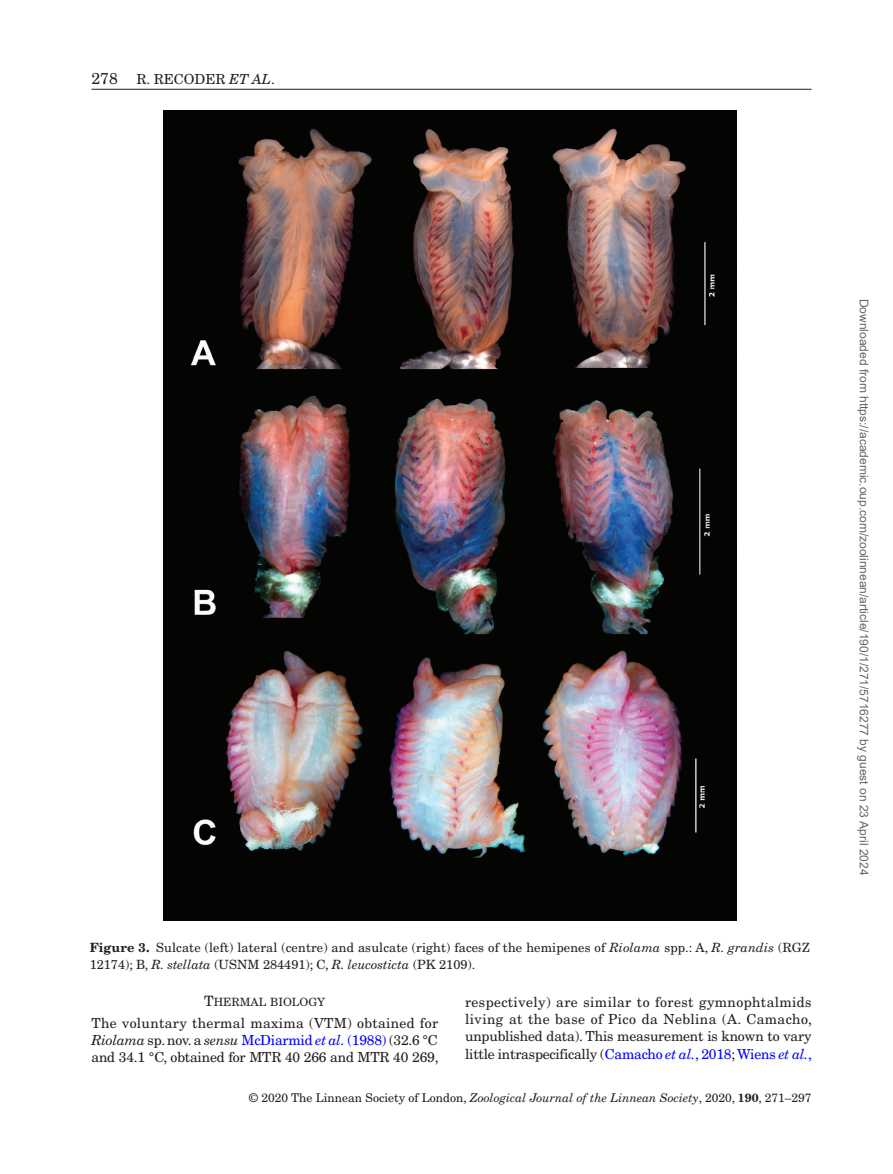
<style>
.page{position:relative;width:893px;height:1174px;background:#fff}
.page>*{position:absolute;margin:0;border:0;box-sizing:border-box;transform-origin:0 0}
.t1{font:13.8px/17.2px "New Century Schlbk";letter-spacing:-.015em;color:#231f20;text-align:justify}
.t2{font:12.75px/16.5px "New Century Schlbk";letter-spacing:.01em;color:#231f20}
.t3{font:12px "Arial";color:#666}
.t4{font:12px "New Century Schlbk";color:#231f20}
.t5{font:11.4px "New Century Schlbk Roman SC800";color:#231f20}
.s1{font-size:15.75px}
.s2{font-style:italic}
.s3{font-weight:700}
.s4{font-size:14.25px}
.s5{color:#00f}
.s6{font-style:italic;color:#00f}
</style>
<div class="page">
<hr style="left:92px;top:89px;width:720px;height:1px;background:#231f20">
<img style="left:163px;top:110px;width:573px;height:810px">
<p class="t1" style="left:92px;top:70px;width:185px"><span class="s1">278</span> R. RECODER <span class="s2">ET AL</span>.</p>
<p class="t2" style="left:90px;top:939px;width:722px"><span class="s3">Figure 3.</span> Sulcate (left) lateral (centre) and asulcate (right) faces of the hemipenes of <span class="s2">Riolama</span> spp.: A, <span class="s2">R. grandis</span> (RGZ<br>12174); B, <span class="s2">R. stellata</span> (USNM 284491); C, <span class="s2">R. leucosticta</span> (PK 2109).</p>
<p class="t5" style="left:204px;top:995px;width:123px"><span class="s4">T</span>HERMAL BIOLOGY</p>
<p class="t1" style="left:92px;top:1014px;width:349px">The voluntary thermal maxima (VTM) obtained for <span class="s2">Riolama</span> sp. nov. a <span class="s2">sensu</span> <span class="s5">McDiarmid</span> <span class="s6">et al.</span> <span class="s5">(1988)</span> (32.6 °C and 34.1 °C, obtained for MTR 40 266 and MTR 40 269,</p>
<p class="t1" style="left:465px;top:993px;width:349px">respectively) are similar to forest gymnophtalmids living at the base of Pico da Neblina (A. Camacho, unpublished data). This measurement is known to vary little intraspecifically (<span class="s5">Camacho</span> <span class="s6">et al.</span><span class="s5">, 2018</span>; <span class="s5">Wiens</span> <span class="s6">et al.</span><span class="s5">,</span></p>
<p class="t4" style="left:249px;top:1090px;width:564px">© 2020 The Linnean Society of London, <span class="s2">Zoological Journal of the Linnean Society</span>, 2020, <span class="s3">190</span>, 271–297</p>
<p class="t3" style="left:868px;top:298px;width:578px;rotate:90deg">Downloaded from https://academic.oup.com/zoolinnean/article/190/1/271/5716277 by guest on 23 April 2024</p>
</div>
